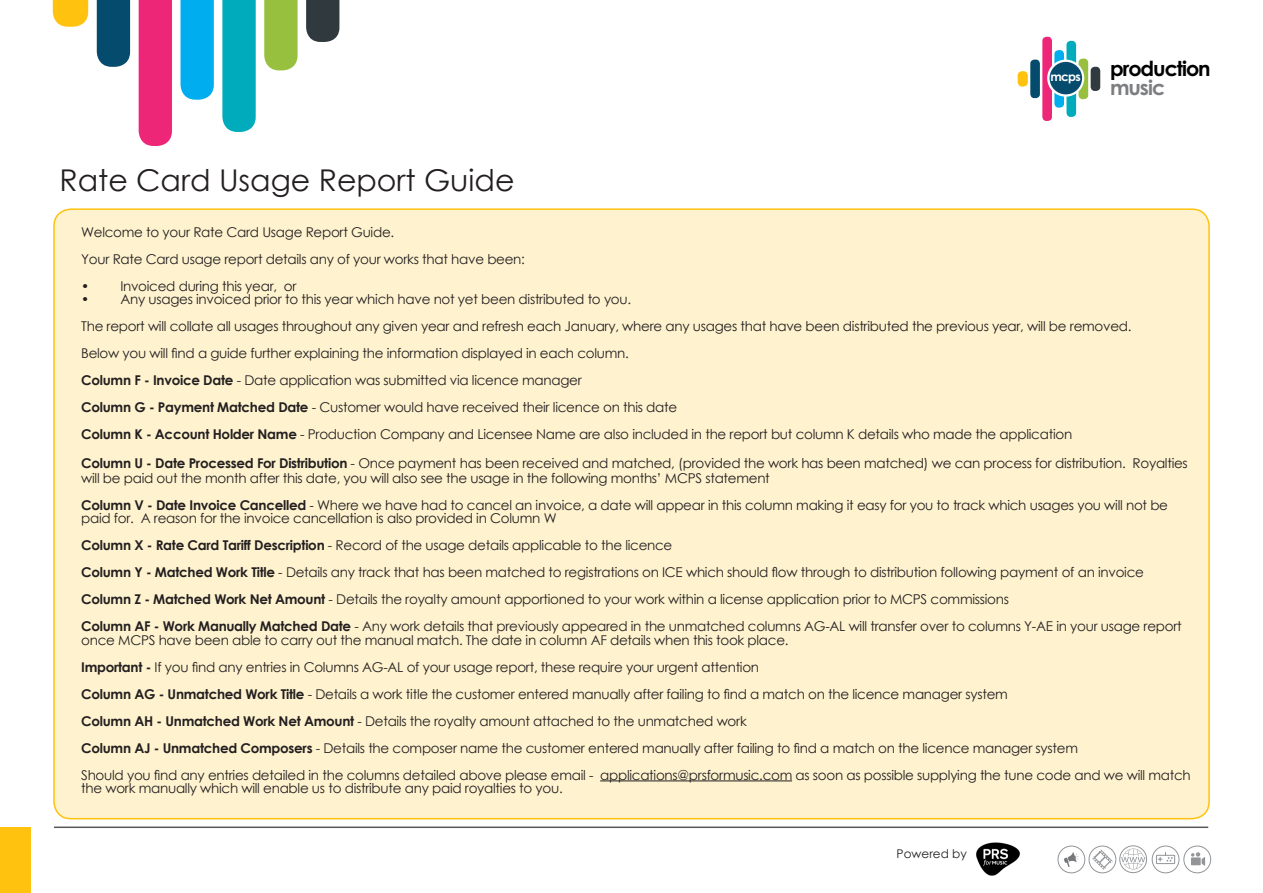
<style>
.page{position:relative;width:1263px;height:893px;background:#fff}
.page>*{position:absolute;margin:0;border:0;box-sizing:border-box;transform-origin:0 0}
.t1{font:30px "Century Gothic";color:#231f20}
.t2{font:700 20.7px/18.8px "Century Gothic";letter-spacing:-.05em;color:#000}
.t3{font:13.5px/13.5px "Century Gothic";letter-spacing:-.02em;color:#231f20}
.t4{font:700 12.15px "Century Gothic";color:#fff}
.t5{font:12px "Century Gothic";color:#231f20}
.s1{color:#7c7e81}
.s2{font-weight:700}
</style>
<div class="page">
<div style="left:1042px;top:37px;width:10px;height:84px;background:#ed2677;border-radius:4px"></div>
<div style="left:1054px;top:50px;width:10px;height:58px;background:#00aeef;border-radius:4px"></div>
<div style="left:1066px;top:41px;width:10px;height:76px;background:#00abbb;border-radius:4px"></div>
<div style="left:1078px;top:59px;width:10px;height:40px;background:#96c03d;border-radius:4px"></div>
<div style="left:1030px;top:60px;width:10px;height:38px;background:#054b6d;border-radius:4px"></div>
<div style="left:1091px;top:67px;width:9px;height:24px;background:#313a3f;border-radius:4px"></div>
<svg style="left:1047px;top:60px;width:37px;height:37px"></svg>
<div style="left:1049px;top:62px;width:33px;height:32px;background:#054b6d;border-radius:50%"></div>
<div style="left:1017px;top:71px;width:11px;height:16px;background:#ffc20e;border-radius:5px"></div>
<hr style="left:54px;top:826px;width:1154px;height:2px;background:#57585a">
<div style="left:139px;top:0;width:33px;height:146px;background:#ed2677"></div>
<svg style="left:180px;top:0;width:34px;height:100px;background:#0cb2ef"></svg>
<svg style="left:222px;top:0;width:34px;height:132px;background:#0aaebd"></svg>
<svg style="left:264px;top:0;width:34px;height:70px;background:#9bc347"></svg>
<div style="left:97px;top:0;width:33px;height:67px;background:#054b6d"></div>
<svg style="left:306px;top:0;width:33px;height:42px"></svg>
<svg style="left:53px;top:0;width:35px;height:27px"></svg>
<div style="left:54px;top:209px;width:1155px;height:610px;background:#fff3cf;border-radius:17px"></div>
<svg style="left:1152px;top:846px;width:27px;height:27px"></svg>
<div style="left:1152px;top:846px;width:27px;height:27px;border:1px solid #939598;border-radius:50%"></div>
<div style="left:1156px;top:855px;width:19px;height:9px;border:1px solid #939598"></div>
<svg style="left:1158px;top:852px;width:14px;height:9px"></svg>
<div style="left:1058px;top:846px;width:27px;height:27px;border:1px solid #939598;border-radius:50%"></div>
<div style="left:1089px;top:846px;width:27px;height:27px;border:1px solid #939598;border-radius:50%"></div>
<div style="left:1183px;top:846px;width:28px;height:27px;border:1px solid #939598;border-radius:50%"></div>
<svg style="left:1191px;top:852px;width:14px;height:14px"></svg>
<svg style="left:1092px;top:849px;width:21px;height:21px"></svg>
<svg style="left:1064px;top:852px;width:14px;height:15px"></svg>
<div style="left:1119px;top:845px;width:28px;height:28px;border:1px solid #939598;border-radius:50%"></div>
<svg style="left:1121px;top:848px;width:24px;height:21px"></svg>
<img style="left:976px;top:842px;width:44px;height:34px">
<hr style="left:600px;top:780px;width:192px;height:1px;background:#231f20">
<div style="left:0;top:827px;width:30px;height:65px;background:#ffc20e"></div>
<p class="t1" style="left:60px;top:159px;width:457px">Rate Card Usage Report Guide</p>
<p class="t4" style="left:1050px;top:67px;width:32px">mcps</p>
<p class="t2" style="left:1110px;top:59px;width:102px">production <span class="s1">music</span></p>
<p class="t3" style="left:81px;top:225px;width:315px">Welcome to your Rate Card Usage Report Guide.</p>
<p class="t3" style="left:81px;top:252px;width:445px">Your Rate Card usage report details any of your works that have been:</p>
<p class="t3" style="left:81px;top:279px;width:217px">• Invoiced during this year, or</p>
<p class="t3" style="left:81px;top:292px;width:551px">• Any usages invoiced prior to this year which have not yet been distributed to you.</p>
<p class="t3" style="left:81px;top:319px;width:1052px">The report will collate all usages throughout any given year and refresh each January, where any usages that have been distributed the previous year, will be removed.</p>
<p class="t3" style="left:81px;top:346px;width:549px">Below you will find a guide further explaining the information displayed in each column.</p>
<p class="t3" style="left:81px;top:373px;width:502px"><span class="s2">Column F - Invoice Date</span> - Date application was submitted via licence manager</p>
<p class="t3" style="left:81px;top:400px;width:598px"><span class="s2">Column G - Payment Matched Date</span> - Customer would have received their licence on this date</p>
<p class="t3" style="left:81px;top:427px;width:992px"><span class="s2">Column K - Account Holder Name</span> - Production Company and Licensee Name are also included in the report but column K details who made the application</p>
<p class="t3" style="left:81px;top:455px;width:1108px;line-height:15px"><span class="s2">Column U - Date Processed For Distribution</span> - Once payment has been received and matched, (provided the work has been matched) we can process for distribution. Royalties will be paid out the month after this date, you will also see the usage in the following months’ MCPS statement</p>
<p class="t3" style="left:81px;top:498px;width:1088px"><span class="s2">Column V - Date Invoice Cancelled</span> - Where we have had to cancel an invoice, a date will appear in this column making it easy for you to track which usages you will not be paid for. A reason for the invoice cancellation is also provided in Column W</p>
<p class="t3" style="left:81px;top:538px;width:593px"><span class="s2">Column X - Rate Card Tariff Description</span> - Record of the usage details applicable to the licence</p>
<p class="t3" style="left:81px;top:565px;width:1064px"><span class="s2">Column Y - Matched Work Title</span> - Details any track that has been matched to registrations on ICE which should flow through to distribution following payment of an invoice</p>
<p class="t3" style="left:81px;top:592px;width:929px"><span class="s2">Column Z - Matched Work Net Amount</span> - Details the royalty amount apportioned to your work within a license application prior to MCPS commissions</p>
<p class="t3" style="left:81px;top:619px;width:1102px"><span class="s2">Column AF - Work Manually Matched Date</span> - Any work details that previously appeared in the unmatched columns AG-AL will transfer over to columns Y-AE in your usage report once MCPS have been able to carry out the manual match. The date in column AF details when this took place.</p>
<p class="t3" style="left:81px;top:660px;width:679px"><span class="s2">Important -</span> If you find any entries in Columns AG-AL of your usage report, these require your urgent attention</p>
<p class="t3" style="left:81px;top:687px;width:928px"><span class="s2">Column AG - Unmatched Work Title</span> - Details a work title the customer entered manually after failing to find a match on the licence manager system</p>
<p class="t3" style="left:81px;top:714px;width:667px"><span class="s2">Column AH - Unmatched Work Net Amount</span> - Details the royalty amount attached to the unmatched work</p>
<p class="t3" style="left:81px;top:741px;width:998px"><span class="s2">Column AJ - Unmatched Composers</span> - Details the composer name the customer entered manually after failing to find a match on the licence manager system</p>
<p class="t3" style="left:81px;top:768px;width:1111px">Should you find any entries detailed in the columns detailed above please email - applications@prsformusic.com as soon as possible supplying the tune code and we will match the work manually which will enable us to distribute any paid royalties to you.</p>
<p class="t5" style="left:897px;top:846px;width:72px">Powered by</p>
</div>
